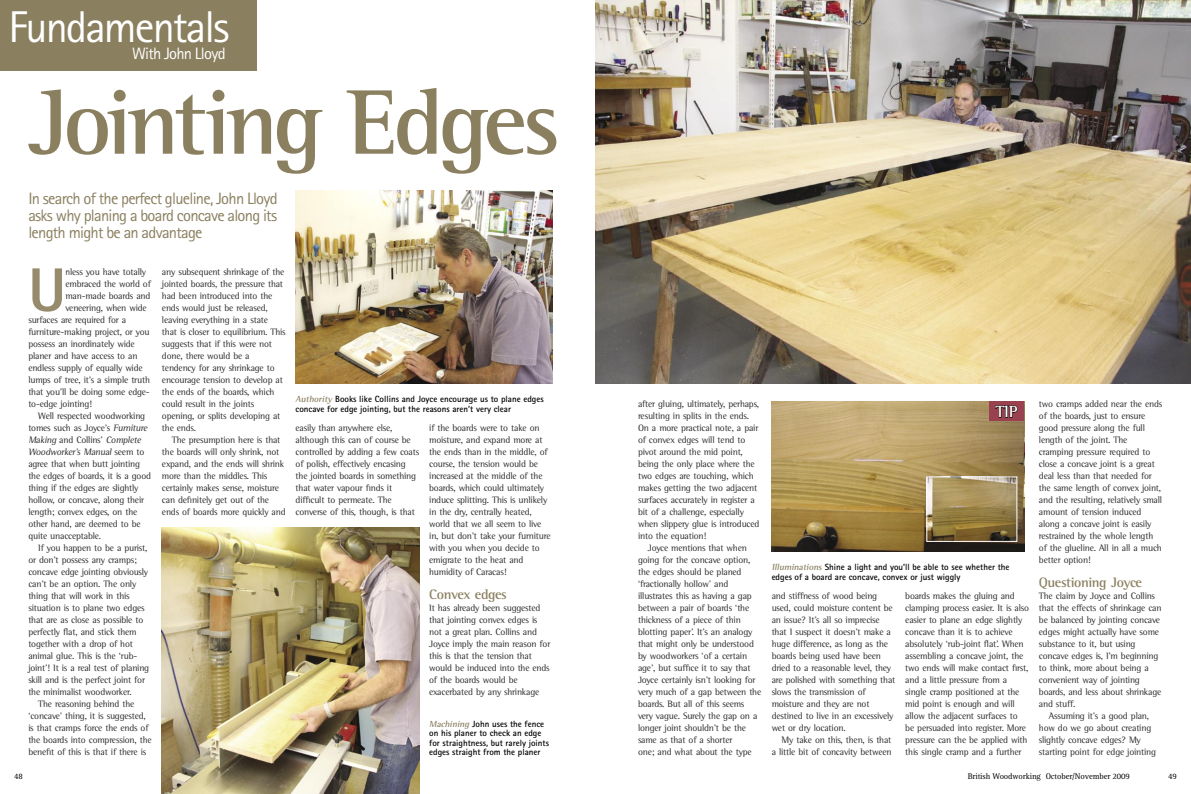
<style>
.page{position:relative;width:1191px;height:794px;background:#fff}
.page>*{position:absolute;margin:0;border:0;box-sizing:border-box;transform-origin:0 0}
.Heading__94pt_serif{font:700 94px "Rotis Semi Serif";letter-spacing:-.055em;color:#8a7f5f}
.Body_copy__with_drop{font:800 61.7px "Rotis Sans Serif";color:#968b6d}
.Intro{font:44.5px "Rotis Sans Serif";letter-spacing:-.045em;color:#fff}
.Intro-2{font:16.5px/17px "Rotis Sans Serif";letter-spacing:-.045em;color:#8a7f5f;text-align:justify}
.Intro-3{font:16.5px "Rotis Sans Serif";letter-spacing:-.045em;color:#fff}
.Body_copy_bold{font:700 16.5px "Rotis Semi Serif";color:#fff}
.Crosshead{font:700 14px "Rotis Semi Serif";letter-spacing:-.03em;color:#8a7f5f}
.Body_copy__serif{font:9.5px/12px "Rotis Semi Serif";letter-spacing:-.02em;color:#2a2a2a}
.Body_copy__with_drop-2{font:9.5px "Rotis Semi Serif";letter-spacing:-.02em;color:#2a2a2a}
.Caption__not_locked{font:700 9px/9.5px "Rotis Sans Serif";color:#000}
.t1{font:8.5px "Rotis Serif";letter-spacing:-.015em;color:#000}
.s1{font-family:"Rotis Sans Serif"}
.s2{font-style:italic}
.s3{font-family:"Rotis Semi Serif";font-style:italic;color:#8a7f5f}
</style>
<div class="page">
<img style="left:162px;top:527px;width:257px;height:267px">
<div style="left:0;top:0;width:257px;height:71px;background:#8a7f5f"></div>
<img style="left:296px;top:191px;width:257px;height:192px">
<img style="left:595px;top:0;width:596px;height:383px">
<img style="left:771px;top:401px;width:253px;height:150px">
<div style="left:989px;top:401px;width:35px;height:20px;background:#99414f"></div>
<svg style="left:995px;top:405px;width:22px;height:12px"></svg>
<img style="left:928px;top:478px;width:87px;height:62px">
<div style="left:926px;top:476px;width:91px;height:66px;border:1px solid #fff"></div>
<p class="Intro" style="left:9px;top:1px;width:223px">Fundamentals</p>
<p class="Intro-3" style="left:132px;top:44px;width:95px">With John Lloyd</p>
<p class="Heading__94pt_serif" style="left:28px;top:66px;width:533px">Jointing Edges</p>
<p class="Intro-2" style="left:28px;top:189px;width:251px">In search of the perfect glueline, John Lloyd asks why planing a board concave along its length might be an advantage</p>
<p class="Body_copy__with_drop" style="left:28px;top:251px;width:39px">U</p>
<p class="Body_copy__with_drop-2" style="left:65px;top:266px;width:82px"><span class="s1">n</span>less you have totally</p>
<p class="Body_copy__with_drop-2" style="left:65px;top:278px;width:87px">embraced the world of</p>
<p class="Body_copy__with_drop-2" style="left:65px;top:290px;width:87px">man-made boards and</p>
<p class="Body_copy__with_drop-2" style="left:65px;top:302px;width:83px">veneering, when wide</p>
<p class="Body_copy__with_drop-2" style="left:28px;top:314px;width:99px">surfaces are required for a</p>
<p class="Body_copy__with_drop-2" style="left:28px;top:326px;width:123px">furniture-making project, or you</p>
<p class="Body_copy__with_drop-2" style="left:28px;top:338px;width:108px">possess an inordinately wide</p>
<p class="Body_copy__with_drop-2" style="left:28px;top:350px;width:111px">planer and have access to an</p>
<p class="Body_copy__with_drop-2" style="left:28px;top:362px;width:116px">endless supply of equally wide</p>
<p class="Body_copy__with_drop-2" style="left:28px;top:374px;width:123px">lumps of tree, it’s a simple truth</p>
<p class="Body_copy__with_drop-2" style="left:28px;top:386px;width:123px">that you’ll be doing some edge-</p>
<p class="Body_copy__with_drop-2" style="left:28px;top:398px;width:65px">to-edge jointing!</p>
<p class="Body_copy__serif" style="left:28px;top:410px;width:124px;text-indent:10px">Well respected woodworking tomes such as Joyce’s <span class="s2">Furniture<br>Making</span> a n d C o l l i n s ’ <span class="s2">Complete<br>Woodworker’s Manual</span> s e e m t o agree that when butt jointing the edges of boards, it is a good thing if the edges are slightly hollow, or concave, along their length; convex edges, on the other hand, are deemed to be quite unacceptable.</p>
<p class="Body_copy__serif" style="left:28px;top:542px;width:122px;text-indent:10px">If you happen to be a purist, or don’t possess any cramps; concave edge jointing obviously can’t be an option. The only thing that will work in this situation is to plane two edges that are as close as possible to perfectly flat, and stick them together with a drop of hot animal glue. This is the ‘rub&shy;joint’! It is a real test of planing skill and is the perfect joint for the minimalist woodworker.</p>
<p class="Body_copy__serif" style="left:28px;top:698px;width:125px;text-indent:10px">The reasoning behind the ‘concave’ thing, it is suggested, is that cramps force the ends of the boards into compression, the benefit of this is that if there is</p>
<p class="Body_copy__serif" style="left:162px;top:266px;width:125px">any subsequent shrinkage of the jointed boards, the pressure that had been introduced into the ends would just be released, leaving everything in a state<br>that is closer to equilibrium. This suggests that if this were not done, there would be a tendency for any shrinkage to encourage tension to develop at the ends of the boards, which could result in the joints opening, or splits developing at the ends.</p>
<p class="Body_copy__serif" style="left:162px;top:434px;width:125px;text-indent:10px">The presumption here is that the boards will only shrink, not expand, and the ends will shrink more than the middles. This certainly makes sense, moisture can definitely get out of the ends of boards more quickly and</p>
<p class="Caption__not_locked" style="left:296px;top:394px;width:249px"><span class="s3">Authority</span> Books like Collins and Joyce encourage us to plane edges concave for edge jointing, but the reasons aren’t very clear</p>
<p class="Body_copy_bold" style="left:996px;top:402px;width:23px">TIP</p>
<p class="Body_copy__serif" style="left:638px;top:398px;width:123px">after gluing, ultimately, perhaps, resulting in splits in the ends.<br>On a more practical note, a pair of convex edges will tend to pivot around the mid point, being the only place where the two edges are touching, which makes getting the two adjacent surfaces accurately in register a bit of a challenge, especially when slippery glue is introduced into the equation!</p>
<p class="Body_copy__serif" style="left:638px;top:542px;width:125px;text-indent:10px">Joyce mentions that when going for the concave option, the edges should be planed ‘fractionally hollow’ and illustrates this as having a gap between a pair of boards ‘the thickness of a piece of thin blotting paper’. It’s an analogy that might only be understood by woodworkers ‘of a certain age’, but suffice it to say that<br>Joyce certainly isn’t looking for very much of a gap between the boards. But all of this seems very vague. Surely the gap on a longer joint shouldn’t be the same as that of a shorter<br>one; and what about the type</p>
<p class="Body_copy__serif" style="left:296px;top:422px;width:125px">easily than anywhere else, although this can of course be controlled by adding a few coats of polish, effectively encasing the jointed boards in something that water vapour finds it difficult to permeate. The converse of this, though, is that</p>
<p class="Body_copy__serif" style="left:429px;top:422px;width:123px">if the boards were to take on moisture, and expand more at the ends than in the middle, of course, the tension would be increased at the middle of the boards, which could ultimately induce splitting. This is unlikely in the dry, centrally heated, world that we all seem to live in, but don’t take your furniture with you when you decide to emigrate to the heat and humidity of Caracas!</p>
<p class="Crosshead" style="left:429px;top:586px;width:79px">Convex edges</p>
<p class="Body_copy__serif" style="left:429px;top:602px;width:123px">It has already been suggested that jointing convex edges is not a great plan. Collins and<br>Joyce imply the main reason for this is that the tension that would be induced into the ends of the boards would be exacerbated by any shrinkage</p>
<p class="Caption__not_locked" style="left:771px;top:562px;width:239px"><span class="s3">Illuminations</span> Shine a light and you’ll be able to see whether the edges of a board are concave, convex or just wiggly</p>
<p class="Body_copy__serif" style="left:771px;top:590px;width:125px">and stiffness of wood being used, could moisture content be an issue? It’s all so imprecise that I suspect it doesn’t make a huge difference, as long as the boards being used have been dried to a reasonable level, they are polished with something that slows the transmission of moisture and they are not destined to live in an excessively wet or dry location.</p>
<p class="Body_copy__serif" style="left:771px;top:734px;width:121px;text-align:right">My take on this, then, is that<br>a little bit of concavity between</p>
<p class="Body_copy__serif" style="left:905px;top:590px;width:125px">boards makes the gluing and clamping process easier. It is also easier to plane an edge slightly concave than it is to achieve absolutely ‘rub-joint flat’. When assembling a concave joint, the two ends will make contact first, and a little pressure from a single cramp positioned at the mid point is enough and will allow the adjacent surfaces to be persuaded into register. More pressure can the be applied with this single cramp and a further</p>
<p class="Caption__not_locked" style="left:429px;top:718px;width:121px"><span class="s3">Machining</span> John uses the fence on his planer to check an edge for straightness, but rarely joints edges straight from the planer</p>
<p class="Body_copy__serif" style="left:1039px;top:398px;width:125px">two cramps added near the ends of the boards, just to ensure good pressure along the full length of the joint. The cramping pressure required to close a concave joint is a great deal less than that needed for the same length of convex joint, and the resulting, relatively small amount of tension induced along a concave joint is easily restrained by the whole length of the glueline. All in all a much better option!</p>
<p class="Crosshead" style="left:1039px;top:574px;width:105px">Questioning Joyce</p>
<p class="Body_copy__serif" style="left:1039px;top:590px;width:124px">The claim by Joyce and Collins that the effects of shrinkage can be balanced by jointing concave edges might actually have some substance to it, but using concave edges is, I’m beginning to think, more about being a convenient way of jointing boards, and less about shrinkage and stuff.</p>
<p class="Body_copy__serif" style="left:1039px;top:710px;width:119px;text-indent:10px">Assuming it’s a good plan, how do we go about creating slightly concave edges? My starting point for edge jointing</p>
<p class="t1" style="left:14px;top:771px;width:10px">48</p>
<p class="t1" style="left:967px;top:771px;width:164px">British Woodworking October/November 2009</p>
<p class="t1" style="left:1168px;top:771px;width:10px">49</p>
</div>
